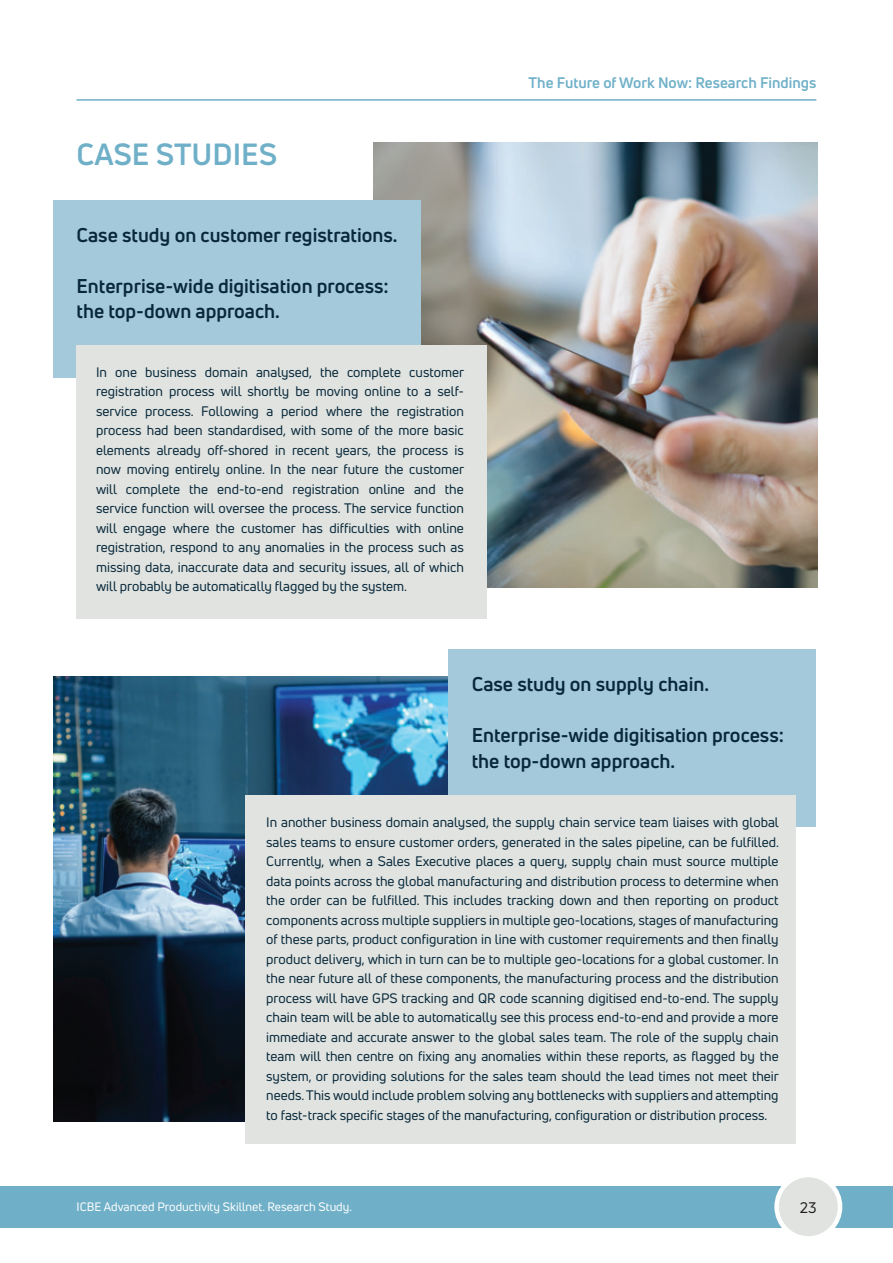
<style>
.page{position:relative;width:893px;height:1263px;background:#fff}
.page>*{position:absolute;margin:0;border:0;box-sizing:border-box;transform-origin:0 0}
.t1{font:700 30px "Uni Neue";color:#6fb0c8}
.t2{font:700 19.5px/25.5px "Uni Neue";color:#08283a}
.t3{font:700 15px "Uni Neue";color:#6fb0c8}
.t4{font:15px "Uni Neue";color:#231f20}
.t5{font:13.5px/19.5px "Uni Neue";color:#08283a;text-align:justify}
.t6{font:12px "Uni Neue";color:#fff}
</style>
<div class="page">
<img style="left:373px;top:143px;width:445px;height:445px">
<img style="left:53px;top:676px;width:395px;height:445px">
<hr style="left:77px;top:99px;width:739px;height:2px;background:#6fb0c8">
<div style="left:0;top:1186px;width:893px;height:41px;background:#6fb0c8"></div>
<div style="left:774px;top:1173px;width:68px;height:68px;background:#e0e3e0;border:4px solid #fff;border-radius:50%"></div>
<div style="left:53px;top:200px;width:368px;height:178px;background:#a4c9da"></div>
<div style="left:77px;top:345px;width:410px;height:274px;background:#e0e3e0"></div>
<div style="left:448px;top:649px;width:368px;height:178px;background:#a4c9da"></div>
<div style="left:245px;top:795px;width:550px;height:349px;background:#e0e3e0"></div>
<h1 class="t1" style="left:77px;top:136px;width:202px">CASE STUDIES</h1>
<h2 class="t2" style="left:77px;top:222px;width:323px">Case study on customer registrations.</h2>
<h2 class="t2" style="left:77px;top:273px;width:314px">Enterprise-wide digitisation process: the top-down approach.</h2>
<p class="t5" style="left:96px;top:362px;width:370px">In one business domain analysed, the complete customer registration process will shortly be moving online to a self&shy;service process. Following a period where the registration process had been standardised, with some of the more basic elements already off-shored in recent years, the process is now moving entirely online. In the near future the customer will complete the end-to-end registration online and the service function will oversee the process. The service function will engage where the customer has difficulties with online registration, respond to any anomalies in the process such as missing data, inaccurate data and security issues, all of which will probably be automatically flagged by the system.</p>
<p class="t3" style="left:529px;top:73px;width:289px">The Future of Work Now: Research Findings</p>
<h2 class="t2" style="left:472px;top:671px;width:239px">Case study on supply chain.</h2>
<h2 class="t2" style="left:472px;top:722px;width:314px">Enterprise-wide digitisation process: the top-down approach.</h2>
<p class="t5" style="left:266px;top:812px;width:514px">In another business domain analysed, the supply chain service team liaises with global sales teams to ensure customer orders, generated in the sales pipeline, can be fulfilled.<br>Currently, when a Sales Executive places a query, supply chain must source multiple data points across the global manufacturing and distribution process to determine when the order can be fulfilled. This includes tracking down and then reporting on product components across multiple suppliers in multiple geo-locations, stages of manufacturing of these parts, product configuration in line with customer requirements and then finally product delivery, which in turn can be to multiple geo-locations for a global customer. In the near future all of these components, the manufacturing process and the distribution process will have GPS tracking and QR code scanning digitised end-to-end. The supply chain team will be able to automatically see this process end-to-end and provide a more immediate and accurate answer to the global sales team. The role of the supply chain team will then centre on fixing any anomalies within these reports, as flagged by the system, or providing solutions for the sales team should the lead times not meet their needs. This would include problem solving any bottlenecks with suppliers and attempting to fast-track specific stages of the manufacturing, configuration or distribution process.</p>
<p class="t6" style="left:77px;top:1199px;width:277px">ICBE Advanced Productivity Skillnet. Research Study.</p>
<p class="t4" style="left:800px;top:1198px;width:18px">23</p>
</div>
